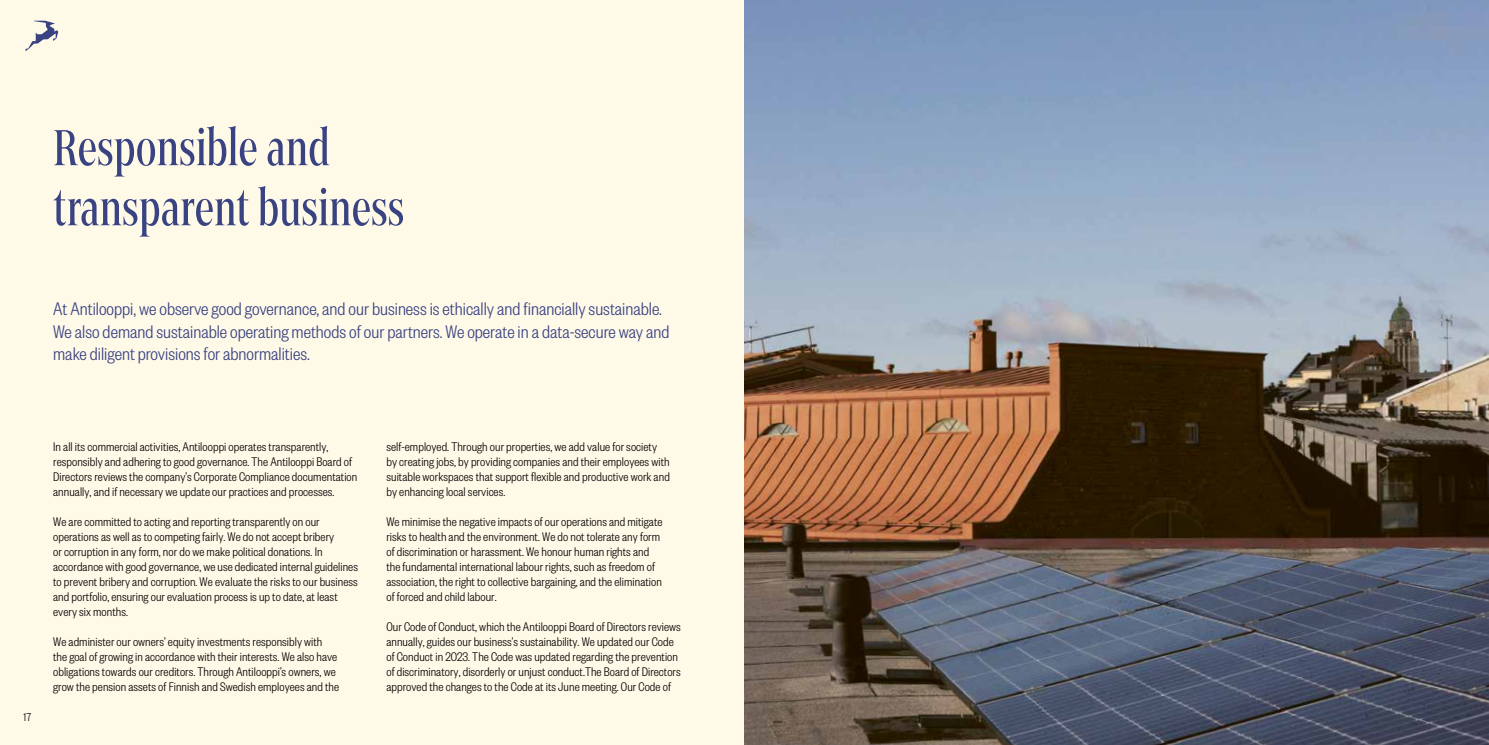
<style>
.page{position:relative;width:1489px;height:745px;background:#fff}
.page>*{position:absolute;margin:0;border:0;box-sizing:border-box;transform-origin:0 0}
.t1{font:500 50px/60px "Epika Serif Extra Condensed Premium";color:#394382}
.t2{font:300 20px/22.5px "Founders Grotesk Cond";color:#394382}
.t3{font:300 13.75px/15px "Founders Grotesk Cond";letter-spacing:.005em;color:#000}
.t4{font:300 12.5px "Founders Grotesk Cond";color:#000}
</style>
<div class="page">
<div style="left:0;top:0;width:1488px;height:744px;background:#fff9e8"></div>
<svg style="left:26px;top:21px;width:32px;height:30px"></svg>
<img style="left:744px;top:0;width:744px;height:744px">
<h1 class="t1" style="left:53px;top:115px;width:353px">Responsible and transparent business</h1>
<p class="t2" style="left:53px;top:297px;width:617px">At Antilooppi, we observe good governance, and our business is ethically and financially sustainable.<br>We also demand sustainable operating methods of our partners. We operate in a data-secure way and make diligent provisions for abnormalities.</p>
<p class="t4" style="left:23px;top:709px;width:9px">17</p>
<p class="t3" style="left:53px;top:438px;width:305px">In all its commercial activities, Antilooppi operates transparently, responsibly and adhering to good governance. The Antilooppi Board of Directors reviews the company’s Corporate Compliance documentation annually, and if necessary we update our practices and processes.</p>
<p class="t3" style="left:53px;top:513px;width:306px">We are committed to acting and reporting transparently on our operations as well as to competing fairly. We do not accept bribery<br>or corruption in any form, nor do we make political donations. In accordance with good governance, we use dedicated internal guidelines to prevent bribery and corruption. We evaluate the risks to our business and portfolio, ensuring our evaluation process is up to date, at least every six months.</p>
<p class="t3" style="left:53px;top:633px;width:287px">We administer our owners’ equity investments responsibly with the goal of growing in accordance with their interests. We also have obligations towards our creditors. Through Antilooppi’s owners, we grow the pension assets of Finnish and Swedish employees and the</p>
<p class="t3" style="left:386px;top:438px;width:285px">self-employed. Through our properties, we add value for society by creating jobs, by providing companies and their employees with suitable workspaces that support flexible and productive work and by enhancing local services.</p>
<p class="t3" style="left:386px;top:513px;width:277px">We minimise the negative impacts of our operations and mitigate risks to health and the environment. We do not tolerate any form of discrimination or harassment. We honour human rights and the fundamental international labour rights, such as freedom of association, the right to collective bargaining, and the elimination of forced and child labour.</p>
<p class="t3" style="left:386px;top:618px;width:296px">Our Code of Conduct, which the Antilooppi Board of Directors reviews annually, guides our business’s sustainability. We updated our Code of Conduct in 2023. The Code was updated regarding the prevention of discriminatory, disorderly or unjust conduct.The Board of Directors approved the changes to the Code at its June meeting. Our Code of</p>
</div>
